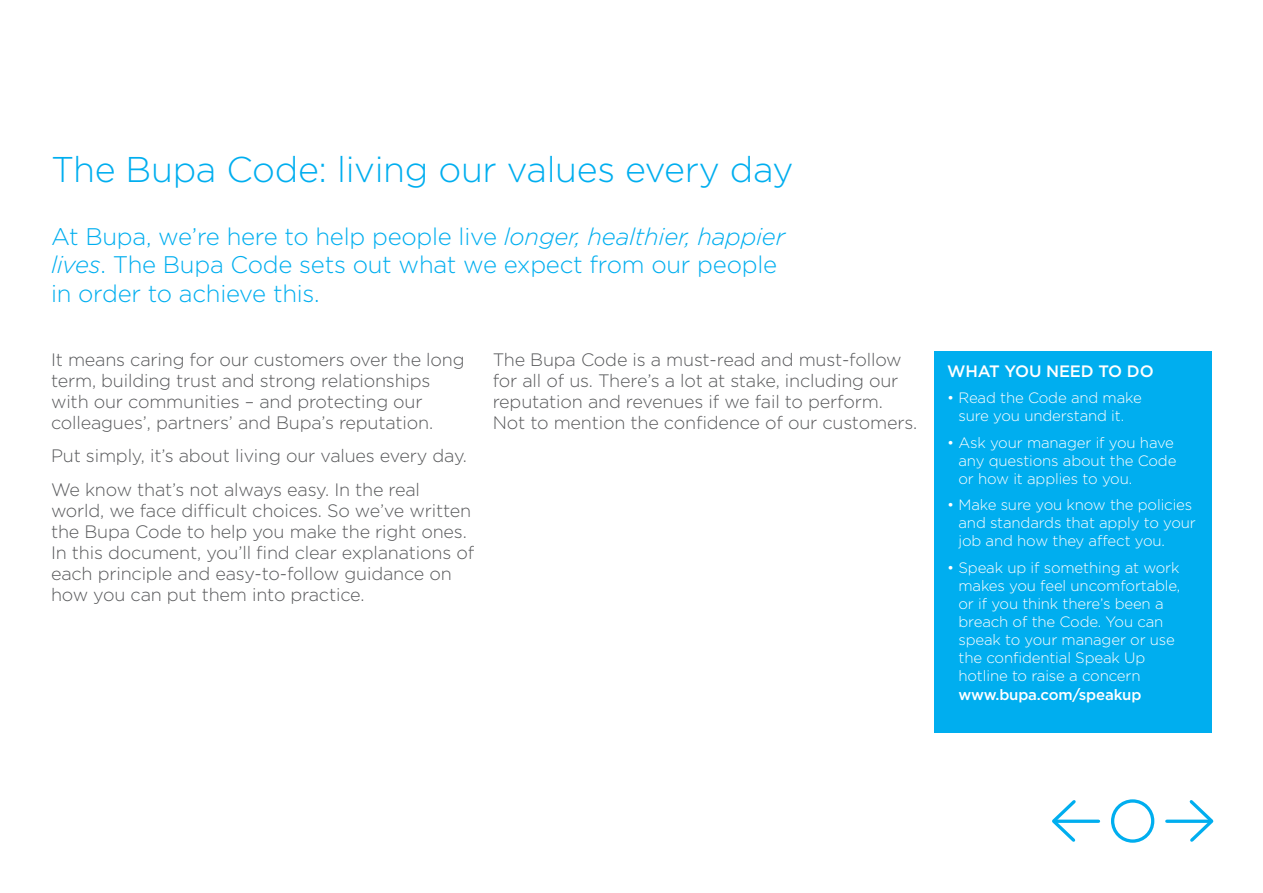
<style>
.page{position:relative;width:1263px;height:893px;background:#fff}
.page>*{position:absolute;margin:0;border:0;box-sizing:border-box;transform-origin:0 0}
.t1{font:300 35.85px "Gotham";letter-spacing:-.01em;color:#00aeef}
.t2{font:300 24px/28.5px "Gotham";letter-spacing:-.01em;color:#00aeef}
.t3{font:300 18px/21px "Gotham";letter-spacing:-.01em;color:#58595b}
.t4{font:500 16.5px "Gotham";letter-spacing:-.01em;color:#fff}
.t5{font:300 15px/18px "Gotham";letter-spacing:-.01em;color:#fff}
.t6{font:500 15px "Gotham";letter-spacing:-.01em;color:#fff}
.s1{font-style:italic}
</style>
<div class="page">
<div style="left:934px;top:351px;width:278px;height:381px;background:#00aeef"></div>
<div style="left:1111px;top:799px;width:43px;height:44px;border:3px solid #00aeef;border-radius:50%"></div>
<svg style="left:1186px;top:800px;width:28px;height:42px"></svg>
<hr style="left:1167px;top:820px;width:44px;height:3px;background:#00aeef">
<svg style="left:1052px;top:800px;width:27px;height:42px"></svg>
<hr style="left:1054px;top:820px;width:44px;height:3px;background:#00aeef">
<h1 class="t1" style="left:51px;top:146px;width:744px">The Bupa Code: living our values every day</h1>
<h2 class="t2" style="left:51px;top:221px;width:736px">At Bupa, we’re here to help people live <span class="s1">longer, healthier, happier lives</span>. The Bupa Code sets out what we expect from our people in order to achieve this.</h2>
<p class="t3" style="left:51px;top:348px;width:415px">It means caring for our customers over the long term, building trust and strong relationships with our communities – and protecting our colleagues’, partners’ and Bupa’s reputation.</p>
<p class="t3" style="left:51px;top:439px;width:418px;line-height:33.8px">Put simply, it’s about living our values every day.<br>We know that’s not always easy. In the real</p>
<p class="t3" style="left:51px;top:500px;width:425px">world, we face difficult choices. So we’ve written the Bupa Code to help you make the right ones.<br>In this document, you’ll find clear explanations of each principle and easy-to-follow guidance on how you can put them into practice.</p>
<p class="t3" style="left:493px;top:348px;width:426px">The Bupa Code is a must-read and must-follow for all of us. There’s a lot at stake, including our reputation and revenues if we fail to perform.<br>Not to mention the confidence of our customers.</p>
<p class="t4" style="left:947px;top:360px;width:208px">WHAT YOU NEED TO DO</p>
<p class="t5" style="left:947px;top:389px;width:196px;text-align:center">• Read the Code and make sure you understand it.</p>
<p class="t5" style="left:958px;top:433px;width:219px;text-indent:-11px">• Ask your manager if you have any questions about the Code or how it applies to you.</p>
<p class="t5" style="left:958px;top:496px;width:239px;text-indent:-11px">• Make sure you know the policies and standards that apply to your job and how they affect you.</p>
<p class="t5" style="left:958px;top:558px;width:223px;text-indent:-11px">• Speak up if something at work makes you feel uncomfortable, or if you think there’s been a breach of the Code. You can speak to your manager or use the confidential Speak Up hotline to raise a concern</p>
<p class="t6" style="left:958px;top:685px;width:184px">www.bupa.com/speakup</p>
</div>
